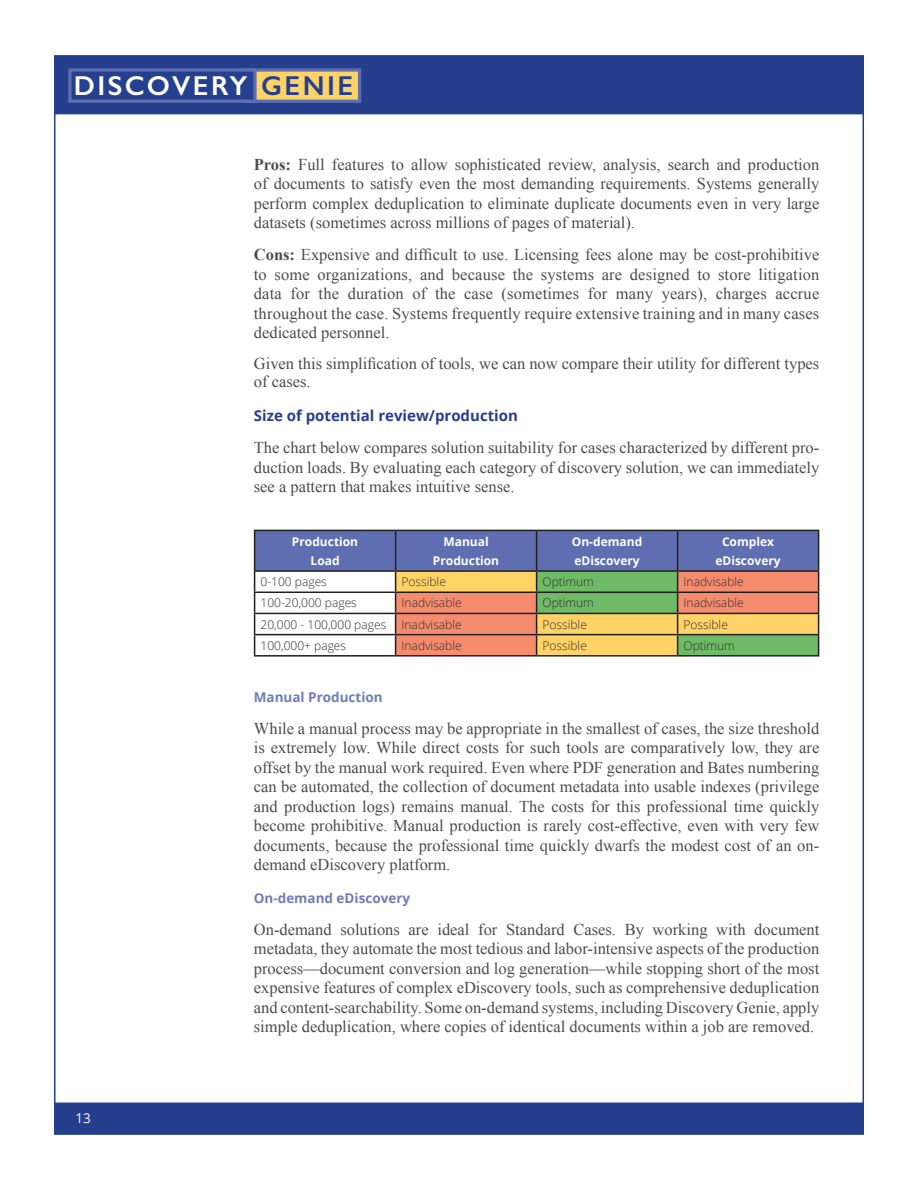
<style>
.page{position:relative;width:918px;height:1188px;background:#fff}
.page>*{position:absolute;margin:0;border:0;box-sizing:border-box;transform-origin:0 0}
.t1{font:600 27.45px "Gill Sans";letter-spacing:.09em;color:#fff}
.t2{font:16.5px/19.5px "Times New Roman";color:#4b4c4d;text-align:justify}
.Section_Header{font:700 15px "Open Sans";color:#253f8e}
.Best_Practice_Subhea{font:700 13.5px "Open Sans";color:#6f7cb8}
.t3{font:13.5px "Open Sans";color:#fff}
.t4{font:300 12px "Open Sans";color:#312f30}
.t5{font:700 12px/19.5px "Open Sans";color:#fff;text-align:center}
.s1{color:#25408f}
.s2{font-weight:700}
</style>
<div class="page">
<div style="left:54px;top:56px;width:810px;height:58px;background:#253f8e"></div>
<svg style="left:68px;top:68px;width:293px;height:35px"></svg>
<div style="left:54px;top:1103px;width:810px;height:31px;background:#253f8e"></div>
<svg style="left:254px;top:530px;width:565px;height:125px;background:#ab9d91"></svg>
<hr style="left:254px;top:655px;width:142px;height:2px;background:#231f20">
<hr style="left:396px;top:655px;width:141px;height:2px;background:#231f20">
<hr style="left:537px;top:655px;width:141px;height:2px;background:#231f20">
<hr style="left:678px;top:655px;width:141px;height:2px;background:#231f20">
<h1 class="t1" style="left:74px;top:69px;width:281px">DISCOVERY <span class="s1">GENIE</span></h1>
<p class="t2" style="left:254px;top:154px;width:567px"><span class="s2">Pros:</span> Full features to allow sophisticated review, analysis, search and production of documents to satisfy even the most demanding requirements. Systems generally perform complex deduplication to eliminate duplicate documents even in very large datasets (sometimes across millions of pages of material).</p>
<p class="t2" style="left:254px;top:245px;width:567px"><span class="s2">Cons:</span> Expensive and difficult to use. Licensing fees alone may be cost-prohibitive to some organizations, and because the systems are designed to store litigation data for the duration of the case (sometimes for many years), charges accrue throughout the case. Systems frequently require extensive training and in many cases dedicated personnel.</p>
<p class="t2" style="left:254px;top:354px;width:567px;line-height:18px">Given this simplification of tools, we can now compare their utility for different types of cases.</p>
<p class="Section_Header" style="left:254px;top:405px;width:266px">Size of potential review/production</p>
<p class="t2" style="left:254px;top:438px;width:567px">The chart below compares solution suitability for cases characterized by different pro&shy;duction loads. By evaluating each category of discovery solution, we can immediately see a pattern that makes intuitive sense.</p>
<p class="t3" style="left:75px;top:1109px;width:17px">13</p>
<p class="t5" style="left:292px;top:531px;width:68px">Production<br>Load</p>
<p class="t5" style="left:433px;top:531px;width:68px">Manual<br>Production</p>
<p class="t5" style="left:572px;top:531px;width:72px;text-align:left">On-demand eDiscovery</p>
<p class="t5" style="left:715px;top:531px;width:67px">Complex eDiscovery</p>
<p class="t4" style="left:261px;top:574px;width:68px">0-100 pages</p>
<p class="t4" style="left:402px;top:574px;width:46px">Possible</p>
<p class="t4" style="left:543px;top:574px;width:53px">Optimum</p>
<p class="t4" style="left:684px;top:574px;width:62px">Inadvisable</p>
<p class="t4" style="left:261px;top:595px;width:98px">100-20,000 pages</p>
<p class="t4" style="left:402px;top:595px;width:62px">Inadvisable</p>
<p class="t4" style="left:543px;top:595px;width:53px">Optimum</p>
<p class="t4" style="left:684px;top:595px;width:62px">Inadvisable</p>
<p class="t4" style="left:261px;top:616px;width:127px">20,000 - 100,000 pages</p>
<p class="t4" style="left:402px;top:616px;width:62px">Inadvisable</p>
<p class="t4" style="left:543px;top:616px;width:46px">Possible</p>
<p class="t4" style="left:684px;top:616px;width:46px">Possible</p>
<p class="t4" style="left:261px;top:637px;width:87px">100,000+ pages</p>
<p class="t4" style="left:402px;top:637px;width:62px">Inadvisable</p>
<p class="t4" style="left:543px;top:637px;width:46px">Possible</p>
<p class="t4" style="left:684px;top:637px;width:53px">Optimum</p>
<p class="Best_Practice_Subhea" style="left:254px;top:687px;width:130px">Manual Production</p>
<p class="t2" style="left:254px;top:718px;width:567px">While a manual process may be appropriate in the smallest of cases, the size threshold is extremely low. While direct costs for such tools are comparatively low, they are offset by the manual work required. Even where PDF generation and Bates numbering can be automated, the collection of document metadata into usable indexes (privilege and production logs) remains manual. The costs for this professional time quickly become prohibitive. Manual production is rarely cost-effective, even with very few documents, because the professional time quickly dwarfs the modest cost of an on&shy;demand eDiscovery platform.</p>
<p class="Best_Practice_Subhea" style="left:254px;top:888px;width:158px">On-demand eDiscovery</p>
<p class="t2" style="left:254px;top:919px;width:567px">On-demand solutions are ideal for Standard Cases. By working with document metadata, they automate the most tedious and labor-intensive aspects of the production process—document conversion and log generation—while stopping short of the most expensive features of complex eDiscovery tools, such as comprehensive deduplication and content-searchability. Some on-demand systems, including Discovery Genie, apply simple deduplication, where copies of identical documents within a job are removed.</p>
</div>
